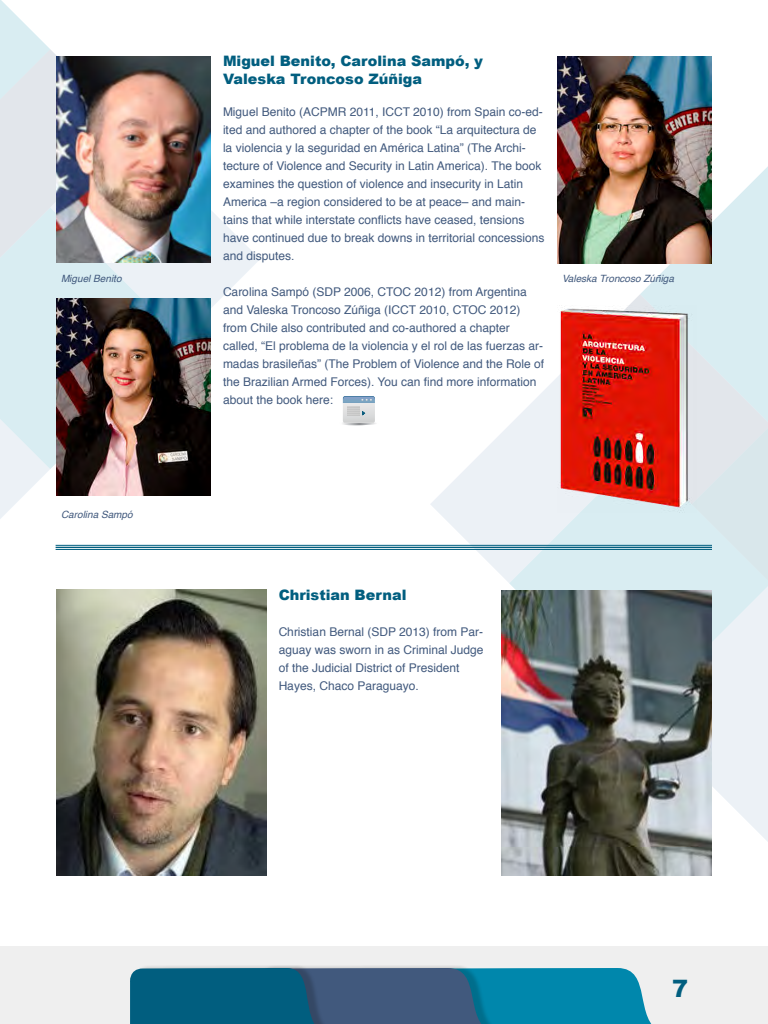
<style>
.page{position:relative;width:768px;height:1024px;background:#fff}
.page>*{position:absolute;margin:0;border:0;box-sizing:border-box;transform-origin:0 0}
.t1{font:900 24px "Arial";color:#015e7f}
.t2{font:900 14.4px/17.3px "Arial";color:#015e7f}
.Paragraph_Style_1{font:12px/18px "Helvetica";color:#41597d}
.t3{font:italic 10px "Helvetica";color:#41597d}
</style>
<div class="page">
<div style="left:0;top:946px;width:768px;height:78px;background:#efefef"></div>
<div style="left:259px;top:965px;width:244px;height:59px;background:#000;opacity:.19"></div>
<div style="left:135px;top:965px;width:199px;height:59px;background:#000;opacity:.19"></div>
<svg style="left:130px;top:968px;width:522px;height:56px;background:#1a6c8e"></svg>
<svg style="left:0;top:0;width:57px;height:208px;background:#e4ebef"></svg>
<svg style="left:50px;top:128px;width:210px;height:180px"></svg>
<svg style="left:0;top:208px;width:181px;height:261px;background:#ddecf1"></svg>
<svg style="left:0;top:338px;width:50px;height:181px;background:#e3f0f4"></svg>
<svg style="left:640px;top:166px;width:128px;height:128px;fill:#d9edf2"></svg>
<div style="left:630px;top:294px;width:138px;height:79px;background:#d9edf2"></div>
<svg style="left:430px;top:378px;width:127px;height:205px"></svg>
<svg style="left:509px;top:453px;width:183px;height:138px;background:#dcecf1"></svg>
<svg style="left:640px;top:583px;width:128px;height:259px;background:#edf2f6"></svg>
<svg style="left:692px;top:373px;width:76px;height:262px;background:#dce9ed"></svg>
<img style="left:56px;top:56px;width:155px;height:207px">
<img style="left:56px;top:298px;width:155px;height:198px">
<img style="left:557px;top:56px;width:155px;height:208px">
<img style="left:557px;top:305px;width:140px;height:208px">
<svg style="left:342px;top:396px;width:34px;height:29px"></svg>
<hr style="left:56px;top:545px;width:656px;height:1px;background:#015e7f">
<hr style="left:56px;top:547px;width:656px;height:1px;background:#015e7f">
<hr style="left:56px;top:549px;width:656px;height:1px;background:#015e7f">
<img style="left:56px;top:589px;width:211px;height:287px">
<img style="left:501px;top:591px;width:211px;height:285px">
<p class="t3" style="left:61px;top:270px;width:62px">Miguel Benito</p>
<p class="t3" style="left:61px;top:506px;width:73px">Carolina Sampó</p>
<p class="t2" style="left:223px;top:52px;width:262px">Miguel Benito, Carolina Sampó, y<br>Valeska Troncoso Zúñiga</p>
<p class="Paragraph_Style_1" style="left:223px;top:103px;width:323px">Miguel Benito (ACPMR 2011, ICCT 2010) from Spain co-ed&shy;ited and authored a chapter of the book “La arquitectura de la violencia y la seguridad en América Latina” (The Archi&shy;tecture of Violence and Security in Latin America). The book examines the question of violence and insecurity in Latin America –a region considered to be at peace– and main&shy;tains that while interstate conflicts have ceased, tensions have continued due to break downs in territorial concessions and disputes.</p>
<p class="Paragraph_Style_1" style="left:223px;top:283px;width:323px">Carolina Sampó (SDP 2006, CTOC 2012) from Argentina and Valeska Troncoso Zúñiga (ICCT 2010, CTOC 2012) from Chile also contributed and co-authored a chapter called, “El problema de la violencia y el rol de las fuerzas ar&shy;madas brasileñas” (The Problem of Violence and the Role of the Brazilian Armed Forces). You can find more information about the book here:</p>
<p class="t3" style="left:562px;top:270px;width:114px">Valeska Troncoso Zúñiga</p>
<p class="t2" style="left:279px;top:586px;width:129px">Christian Bernal</p>
<p class="Paragraph_Style_1" style="left:279px;top:623px;width:206px">Christian Bernal (SDP 2013) from Par&shy;aguay was sworn in as Criminal Judge of the Judicial District of President Hayes, Chaco Paraguayo.</p>
<h1 class="t1" style="left:672px;top:971px;width:18px">7</h1>
</div>
